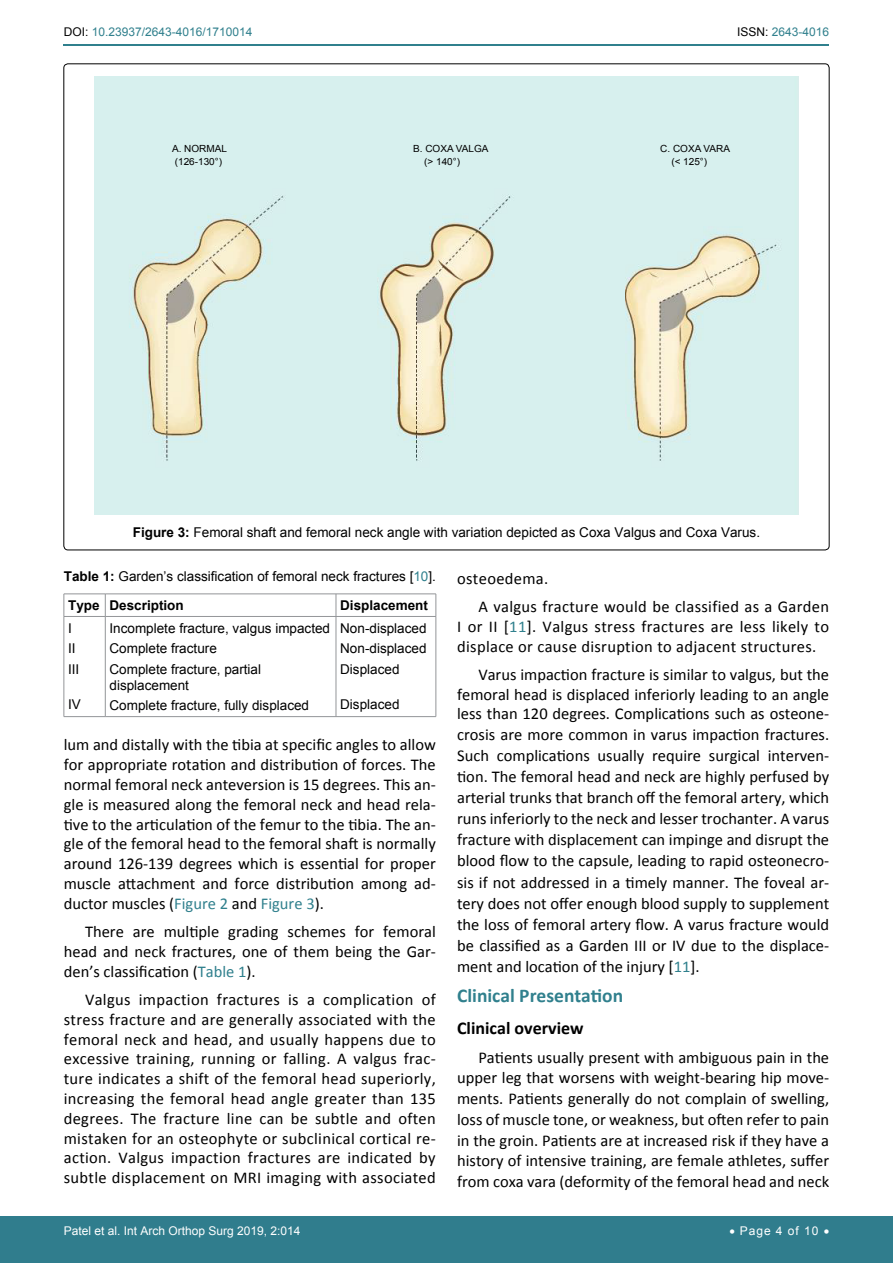
<style>
.page{position:relative;width:893px;height:1263px;background:#fff}
.page>*{position:absolute;margin:0;border:0;box-sizing:border-box;transform-origin:0 0}
.t1{font:700 19.5px "Calibri";color:#30808d}
.t2{font:700 18px "Calibri";color:#000}
.t3{font:16.5px/19.8px "Calibri";color:#000;text-align:justify}
.t4{font:16.5px/28.3px "Calibri";letter-spacing:.02em;color:#000}
.t5{font:13.5px/20.4px "Arial";color:#000}
.t6{font:700 13.5px "Arial";color:#000}
.t7{font:12px "Arial";color:#fff}
.t8{font:12px "Arial";color:#30808d}
.t9{font:9.9px "Arial";color:#000}
.s1{color:#000}
.s2{font-weight:700}
.s3{color:#30808d}
</style>
<div class="page">
<hr style="left:64px;top:44px;width:765px;height:2px;background:#30808d">
<div style="left:0;top:1217px;width:893px;height:46px;background:#307d8d"></div>
<img style="left:94px;top:76px;width:705px;height:439px">
<div style="left:151px;top:129px;width:590px;height:51px;background:#d7f0ee"></div>
<hr style="left:64px;top:594px;width:41px;height:1px;background:#939598">
<svg style="left:64px;top:594px;width:1px;height:22px"></svg>
<hr style="left:105px;top:594px;width:231px;height:1px;background:#939598">
<svg style="left:105px;top:594px;width:1px;height:22px"></svg>
<hr style="left:336px;top:594px;width:100px;height:1px;background:#939598">
<svg style="left:336px;top:594px;width:1px;height:22px"></svg>
<svg style="left:436px;top:594px;width:1px;height:22px"></svg>
<hr style="left:64px;top:616px;width:41px;height:1px;background:#939598">
<hr style="left:64px;top:616px;width:1px;height:100px;background:#939598">
<hr style="left:105px;top:616px;width:231px;height:1px;background:#939598">
<hr style="left:105px;top:616px;width:1px;height:100px;background:#939598">
<hr style="left:336px;top:616px;width:100px;height:1px;background:#939598">
<hr style="left:336px;top:616px;width:1px;height:100px;background:#939598">
<hr style="left:436px;top:616px;width:1px;height:100px;background:#939598">
<hr style="left:64px;top:716px;width:41px;height:1px;background:#939598">
<hr style="left:105px;top:716px;width:231px;height:1px;background:#939598">
<hr style="left:336px;top:716px;width:100px;height:1px;background:#939598">
<p class="t8" style="left:64px;top:24px;width:190px"><span class="s1">DOI:</span> 10.23937/2643-4016/1710014</p>
<p class="t8" style="left:737px;top:24px;width:94px"><span class="s1">ISSN:</span> 2643-4016</p>
<p class="t9" style="left:172px;top:142px;width:56px">A. NORMAL</p>
<p class="t9" style="left:413px;top:142px;width:77px">B. COXA VALGA</p>
<p class="t9" style="left:660px;top:142px;width:71px">C. COXA VARA</p>
<p class="t9" style="left:175px;top:155px;width:49px">(126-130°)</p>
<p class="t9" style="left:424px;top:155px;width:37px">(&gt; 140°)</p>
<p class="t9" style="left:671px;top:155px;width:37px">(&lt; 125°)</p>
<p class="t5" style="left:133px;top:522px;width:629px"><span class="s2">Figure 3:</span> Femoral shaft and femoral neck angle with variation depicted as Coxa Valgus and Coxa Varus.</p>
<p class="t5" style="left:68px;top:562px;width:369px;line-height:29px;text-indent:-4px"><span class="s2">Table 1:</span> Garden’s classification of femoral neck fractures [<span class="s3">10</span>].<br><span class="s2">Type Description</span></p>
<p class="t4" style="left:478px;top:564px;width:352px;text-indent:-21px">osteoedema.<br>A valgus fracture would be classified as a Garden</p>
<p class="t4" style="left:457px;top:616px;width:374px;line-height:19.8px">I or II [<span class="s3">11</span>]. Valgus stress fractures are less likely to displace or cause disruption to adjacent structures.</p>
<p class="t3" style="left:457px;top:664px;width:374px;line-height:20.9px;text-indent:21px">Varus impaction fracture is similar to valgus, but the femoral head is displaced inferiorly leading to an angle less than 120 degrees. Complications such as osteone&shy;crosis are more common in varus impaction fractures.<br>Such complications usually require surgical interven&shy;tion. The femoral head and neck are highly perfused by arterial trunks that branch off the femoral artery, which runs inferiorly to the neck and lesser trochanter. A varus fracture with displacement can impinge and disrupt the blood flow to the capsule, leading to rapid osteonecro&shy;sis if not addressed in a timely manner. The foveal ar&shy;tery does not offer enough blood supply to supplement the loss of femoral artery flow. A varus fracture would be classified as a Garden III or IV due to the displace&shy;ment and location of the injury [<span class="s3">11</span>].</p>
<p class="t1" style="left:457px;top:983px;width:168px">Clinical Presentation</p>
<p class="t2" style="left:457px;top:1016px;width:128px">Clinical overview</p>
<p class="t3" style="left:457px;top:1047px;width:374px;line-height:20.7px;text-indent:21px">Patients usually present with ambiguous pain in the upper leg that worsens with weight-bearing hip move&shy;ments. Patients generally do not complain of swelling, loss of muscle tone, or weakness, but often refer to pain in the groin. Patients are at increased risk if they have a history of intensive training, are female athletes, suffer from coxa vara (deformity of the femoral head and neck</p>
<p class="t6" style="left:340px;top:596px;width:89px">Displacement</p>
<p class="t5" style="left:110px;top:618px;width:222px">Incomplete fracture, valgus impacted<br>Complete fracture<br>Complete fracture, partial</p>
<p class="t5" style="left:110px;top:675px;width:201px">displacement<br>Complete fracture, fully displaced</p>
<p class="t5" style="left:68px;top:618px;width:13px">I<br>II<br>III</p>
<p class="t5" style="left:68px;top:694px;width:14px">IV</p>
<p class="t5" style="left:340px;top:618px;width:88px;text-align:justify">Non-displaced Non-displaced Displaced</p>
<p class="t5" style="left:340px;top:694px;width:61px">Displaced</p>
<p class="t3" style="left:64px;top:735px;width:374px">lum and distally with the tibia at specific angles to allow for appropriate rotation and distribution of forces. The normal femoral neck anteversion is 15 degrees. This an&shy;gle is measured along the femoral neck and head rela&shy;tive to the articulation of the femur to the tibia. The an&shy;gle of the femoral head to the femoral shaft is normally around 126-139 degrees which is essential for proper muscle attachment and force distribution among ad&shy;ductor muscles (<span class="s3">Figure 2</span> and <span class="s3">Figure 3</span>).</p>
<p class="t3" style="left:64px;top:922px;width:374px;text-indent:21px">There are multiple grading schemes for femoral head and neck fractures, one of them being the Gar&shy;den’s classification (<span class="s3">Table 1</span>).</p>
<p class="t3" style="left:64px;top:990px;width:374px;text-indent:21px">Valgus impaction fractures is a complication of stress fracture and are generally associated with the femoral neck and head, and usually happens due to excessive training, running or falling. A valgus frac&shy;ture indicates a shift of the femoral head superiorly, increasing the femoral head angle greater than 135 degrees. The fracture line can be subtle and often mistaken for an osteophyte or subclinical cortical re&shy;action. Valgus impaction fractures are indicated by subtle displacement on MRI imaging with associated</p>
<p class="t7" style="left:64px;top:1223px;width:238px">Patel et al. Int Arch Orthop Surg 2019, 2:014</p>
<p class="t7" style="left:729px;top:1223px;width:101px">• Page 4 of 10 •</p>
</div>
